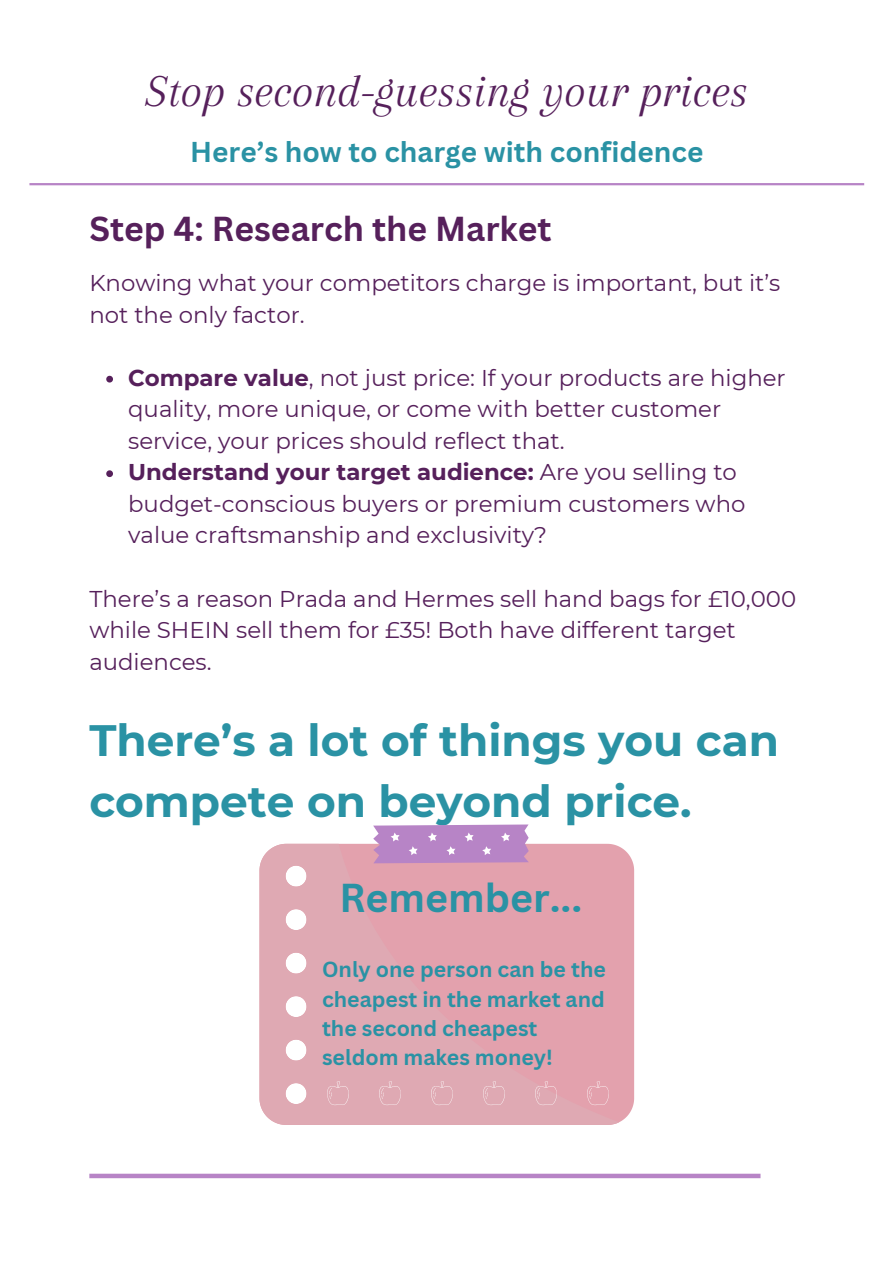
<style>
.page{position:relative;width:894px;height:1264px;background:#fff}
.page>*{position:absolute;margin:0;border:0;box-sizing:border-box;transform-origin:0 0}
.t1{font:italic 47.1px "Arapey";color:#56205b}
.t2{font:700 43.8px/60.8px "Montserrat";color:#2a92a4}
.t3{font:700 39.3px "Canva Sans";color:#2a92a4}
.t4{font:700 33.75px "Canva Sans";color:#56205b}
.t5{font:700 27.9px "Canva Sans";color:#2a92a4}
.t6{font:22.8px/31.5px "Montserrat";color:#56205b}
.t7{font:700 21.3px/29.2px "Canva Sans";color:#2a92a4}
.s1{font-weight:700}
</style>
<div class="page">
<hr style="left:29px;top:183px;width:834px;height:2px;background:#b784c6">
<div style="left:89px;top:1173px;width:671px;height:5px;background:#b784c6"></div>
<svg style="left:106px;top:376px;width:7px;height:6px"></svg>
<svg style="left:106px;top:470px;width:7px;height:7px"></svg>
<div style="left:619px;top:846px;width:15px;height:276px;background:#e3a1ad"></div>
<div style="left:259px;top:843px;width:360px;height:281px;background:#e3a1ad"></div>
<svg style="left:373px;top:824px;width:155px;height:39px"></svg>
<svg style="left:327px;top:1080px;width:22px;height:25px"></svg>
<svg style="left:379px;top:1080px;width:22px;height:25px"></svg>
<svg style="left:431px;top:1080px;width:22px;height:25px"></svg>
<svg style="left:483px;top:1080px;width:22px;height:25px"></svg>
<svg style="left:535px;top:1080px;width:22px;height:25px"></svg>
<svg style="left:587px;top:1080px;width:22px;height:25px"></svg>
<p class="t1" style="left:146px;top:66px;width:603px">Stop second-guessing your prices</p>
<p class="t5" style="left:190px;top:132px;width:514px">Here’s how to charge with confidence</p>
<p class="t4" style="left:89px;top:205px;width:463px">Step 4: Research the Market</p>
<h2 class="t6" style="left:89px;top:267px;width:692px">Knowing what your competitors charge is important, but it’s not the only factor.</h2>
<h5 class="t6" style="left:128px;top:362px;width:659px"><span class="s1">Compare value</span>, not just price: If your products are higher quality, more unique, or come with better customer service, your prices should reflect that.</h5>
<p class="t6" style="left:128px;top:456px;width:618px"><span class="s1">Understand your target audience:</span> Are you selling to budget-conscious buyers or premium customers who value craftsmanship and exclusivity?</p>
<h4 class="t6" style="left:89px;top:582px;width:708px">There’s a reason Prada and Hermes sell hand bags for £10,000 while SHEIN sell them for £35! Both have different target audiences.</h4>
<p class="t2" style="left:89px;top:710px;width:691px">There’s a lot of things you can compete on beyond price.</p>
<h1 class="t3" style="left:339px;top:870px;width:244px">Remember...</h1>
<p class="t7" style="left:322px;top:954px;width:285px">Only one person can be the cheapest in the market and the second cheapest seldom makes money!</p>
</div>
